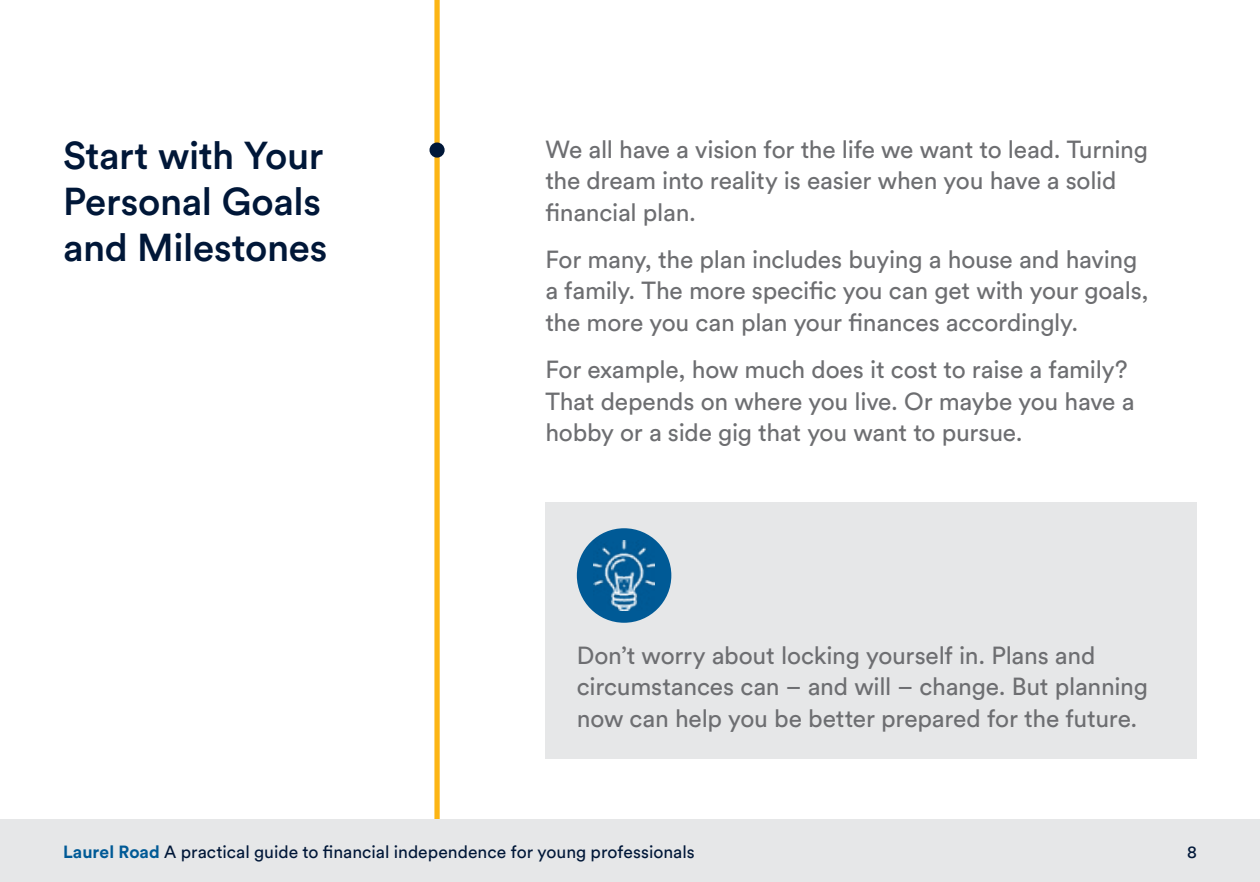
<style>
.page{position:relative;width:1260px;height:882px;background:#fff}
.page>*{position:absolute;margin:0;border:0;box-sizing:border-box;transform-origin:0 0}
.t1{font:500 38.5px/46.2px "Circular Std";letter-spacing:-.01em;color:#001738}
.t2{font:24.5px/31.5px "Circular Std";letter-spacing:-.01em;color:#6d6e71}
.t3{font:17.5px "Circular Std";color:#001738}
.s1{font-weight:700;color:#005a96}
</style>
<div class="page">
<div style="left:434px;top:0;width:6px;height:819px;background:#fcb515"></div>
<div style="left:430px;top:143px;width:15px;height:15px;background:#001738;border-radius:50%"></div>
<div style="left:545px;top:502px;width:652px;height:256px;background:#e6e7e8"></div>
<div style="left:577px;top:528px;width:94px;height:95px;background:#005a96;border-radius:50%"></div>
<img style="left:594px;top:540px;width:60px;height:71px">
<div style="left:0;top:819px;width:1260px;height:63px;background:#e6e7e8"></div>
<h1 class="t1" style="left:63px;top:132px;width:266px">Start with Your<br>Personal Goals and Milestones</h1>
<p class="t2" style="left:545px;top:133px;width:604px">We all have a vision for the life we want to lead. Turning the dream into reality is easier when you have a solid financial plan.</p>
<p class="t2" style="left:545px;top:243px;width:605px">For many, the plan includes buying a house and having a family. The more specific you can get with your goals, the more you can plan your finances accordingly.</p>
<p class="t2" style="left:545px;top:354px;width:591px">For example, how much does it cost to raise a family?<br>That depends on where you live. Or maybe you have a hobby or a side gig that you want to pursue.</p>
<p class="t2" style="left:577px;top:639px;width:573px">Don’t worry about locking yourself in. Plans and circumstances can – and will – change. But planning now can help you be better prepared for the future.</p>
<p class="t3" style="left:63px;top:841px;width:633px"><span class="s1">Laurel Road</span> A practical guide to financial independence for young professionals</p>
<p class="t3" style="left:1187px;top:841px;width:11px">8</p>
</div>
